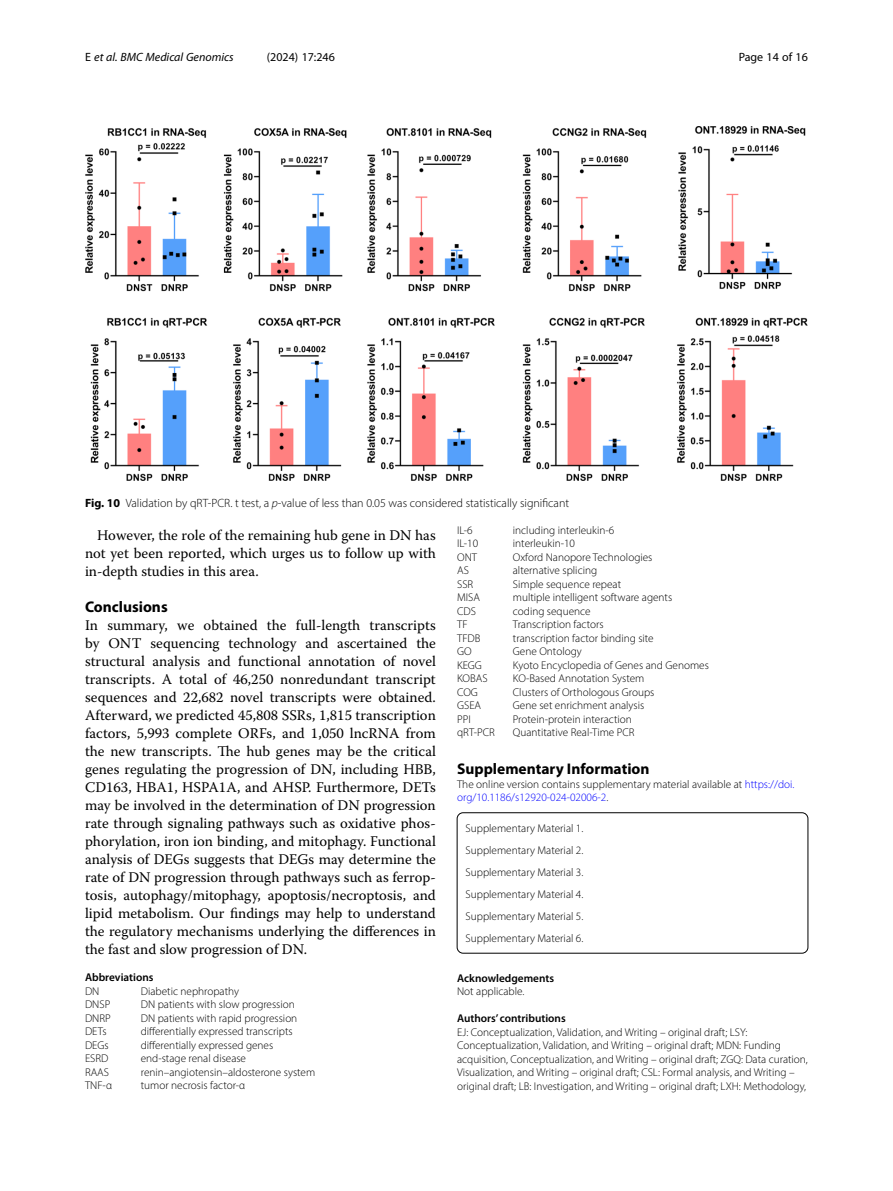
<style>
.page{position:relative;width:893px;height:1191px;background:#fff}
.page>*{position:absolute;margin:0;border:0;box-sizing:border-box;transform-origin:0 0}
.Head_1{font:700 15.45px "Myriad Pro";color:#000}
.Body_Text{font:14.7px/18px "Warnock Pro";color:#000;text-align:justify}
.Body_Text_Indent{font:14.7px/18px "Warnock Pro";color:#000;text-align:justify}
.Figure_Caption{font:300 12px "Myriad Pro";color:#000}
.t1{font:italic 12px "Myriad Pro";color:#000}
.t2{font:12px "Myriad Pro";color:#000}
.Abbreviation_Para_1{font:300 11.25px "Myriad Pro";color:#000}
.Author_Contribution{font:300 11.25px/13.5px "Myriad Pro";color:#000}
.Additional_File_Info{font:300 11.25px "Myriad Pro";color:#000}
.Article_Note_ESM{font:300 11.25px/13.5px "Myriad Pro";color:#000}
.Endmatter_Heading{font:600 11.25px "Myriad Pro";color:#000}
.Acknowledgements{font:300 11.25px "Myriad Pro";color:#000}
.Abbrevation_Heading{font:600 11.25px "Myriad Pro";color:#000}
.s1{font-style:normal}
.s2{font-weight:700}
.s3{font-style:italic}
.s4{color:#00f}
</style>
<div class="page">
<div style="left:457px;top:812px;width:351px;height:141px;border:1px solid #000;border-radius:6px"></div>
<img style="left:85px;top:126px;width:723px;height:354px">
<p class="t1" style="left:85px;top:50px;width:150px"><span class="s1">E</span> et al. BMC Medical Genomics</p>
<p class="t2" style="left:267px;top:50px;width:70px">(2024) 17:246</p>
<p class="t2" style="left:739px;top:50px;width:71px">Page 14 of 16</p>
<p class="Figure_Caption" style="left:85px;top:496px;width:486px"><span class="s2">Fig. 10</span> Validation by qRT-PCR. t test, a <span class="s3">p</span>-value of less than 0.05 was considered statistically significant</p>
<p class="Body_Text_Indent" style="left:85px;top:526px;width:352px;text-indent:12px">However, the role of the remaining hub gene in DN has not yet been reported, which urges us to follow up with in-depth studies in this area.</p>
<p class="Head_1" style="left:85px;top:597px;width:84px">Conclusions</p>
<p class="Body_Text" style="left:85px;top:616px;width:352px">In summary, we obtained the full-length transcripts by ONT sequencing technology and ascertained the structural analysis and functional annotation of novel transcripts. A total of 46,250 nonredundant transcript sequences and 22,682 novel transcripts were obtained.<br>Afterward, we predicted 45,808 SSRs, 1,815 transcription factors, 5,993 complete ORFs, and 1,050 lncRNA from the new transcripts. The hub genes may be the critical genes regulating the progression of DN, including HBB, CD163, HBA1, HSPA1A, and AHSP. Furthermore, DETs may be involved in the determination of DN progression rate through signaling pathways such as oxidative phos&shy;phorylation, iron ion binding, and mitophagy. Functional analysis of DEGs suggests that DEGs may determine the rate of DN progression through pathways such as ferrop&shy;tosis, autophagy/mitophagy, apoptosis/necroptosis, and lipid metabolism. Our findings may help to understand the regulatory mechanisms underlying the differences in the fast and slow progression of DN.</p>
<p class="Abbrevation_Heading" style="left:85px;top:970px;width:70px">Abbreviations</p>
<p class="Abbreviation_Para_1" style="left:85px;top:984px;width:16px">DN</p>
<p class="Abbreviation_Para_1" style="left:141px;top:984px;width:100px">Diabetic nephropathy</p>
<p class="Abbreviation_Para_1" style="left:85px;top:997px;width:27px">DNSP</p>
<p class="Abbreviation_Para_1" style="left:141px;top:997px;width:156px">DN patients with slow progression</p>
<p class="Abbreviation_Para_1" style="left:85px;top:1011px;width:27px">DNRP</p>
<p class="Abbreviation_Para_1" style="left:141px;top:1011px;width:158px">DN patients with rapid progression</p>
<p class="Abbreviation_Para_1" style="left:85px;top:1024px;width:23px">DETs</p>
<p class="Abbreviation_Para_1" style="left:141px;top:1024px;width:154px">differentially expressed transcripts</p>
<p class="Abbreviation_Para_1" style="left:85px;top:1038px;width:25px">DEGs</p>
<p class="Abbreviation_Para_1" style="left:141px;top:1038px;width:134px">differentially expressed genes</p>
<p class="Abbreviation_Para_1" style="left:85px;top:1051px;width:25px">ESRD</p>
<p class="Abbreviation_Para_1" style="left:141px;top:1051px;width:107px">end-stage renal disease</p>
<p class="Abbreviation_Para_1" style="left:85px;top:1065px;width:26px">RAAS</p>
<p class="Abbreviation_Para_1" style="left:141px;top:1065px;width:176px">renin–angiotensin–aldosterone system</p>
<p class="Abbreviation_Para_1" style="left:85px;top:1078px;width:28px">TNF-α</p>
<p class="Abbreviation_Para_1" style="left:141px;top:1078px;width:106px">tumor necrosis factor-α</p>
<p class="Abbreviation_Para_1" style="left:457px;top:523px;width:17px">IL-6</p>
<p class="Abbreviation_Para_1" style="left:513px;top:523px;width:103px">including interleukin-6</p>
<p class="Abbreviation_Para_1" style="left:457px;top:536px;width:23px">IL-10</p>
<p class="Abbreviation_Para_1" style="left:513px;top:536px;width:64px">interleukin-10</p>
<p class="Abbreviation_Para_1" style="left:457px;top:550px;width:21px">ONT</p>
<p class="Abbreviation_Para_1" style="left:513px;top:550px;width:141px">Oxford Nanopore Technologies</p>
<p class="Abbreviation_Para_1" style="left:457px;top:563px;width:13px">AS</p>
<p class="Abbreviation_Para_1" style="left:513px;top:563px;width:86px">alternative splicing</p>
<p class="Abbreviation_Para_1" style="left:457px;top:577px;width:18px">SSR</p>
<p class="Abbreviation_Para_1" style="left:513px;top:577px;width:110px">Simple sequence repeat</p>
<p class="Abbreviation_Para_1" style="left:457px;top:590px;width:24px">MISA</p>
<p class="Abbreviation_Para_1" style="left:513px;top:590px;width:161px">multiple intelligent software agents</p>
<p class="Abbreviation_Para_1" style="left:457px;top:604px;width:20px">CDS</p>
<p class="Abbreviation_Para_1" style="left:513px;top:604px;width:79px">coding sequence</p>
<p class="Abbreviation_Para_1" style="left:457px;top:617px;width:12px">TF</p>
<p class="Abbreviation_Para_1" style="left:513px;top:617px;width:92px">Transcription factors</p>
<p class="Abbreviation_Para_1" style="left:457px;top:631px;width:25px">TFDB</p>
<p class="Abbreviation_Para_1" style="left:513px;top:631px;width:142px">transcription factor binding site</p>
<p class="Abbreviation_Para_1" style="left:457px;top:644px;width:16px">GO</p>
<p class="Abbreviation_Para_1" style="left:513px;top:644px;width:70px">Gene Ontology</p>
<p class="Abbreviation_Para_1" style="left:457px;top:658px;width:26px">KEGG</p>
<p class="Abbreviation_Para_1" style="left:513px;top:658px;width:197px">Kyoto Encyclopedia of Genes and Genomes</p>
<p class="Abbreviation_Para_1" style="left:457px;top:671px;width:32px">KOBAS</p>
<p class="Abbreviation_Para_1" style="left:513px;top:671px;width:133px">KO-Based Annotation System</p>
<p class="Abbreviation_Para_1" style="left:457px;top:685px;width:22px">COG</p>
<p class="Abbreviation_Para_1" style="left:513px;top:685px;width:143px">Clusters of Orthologous Groups</p>
<p class="Abbreviation_Para_1" style="left:457px;top:698px;width:26px">GSEA</p>
<p class="Abbreviation_Para_1" style="left:513px;top:698px;width:133px">Gene set enrichment analysis</p>
<p class="Abbreviation_Para_1" style="left:457px;top:712px;width:15px">PPI</p>
<p class="Abbreviation_Para_1" style="left:513px;top:712px;width:120px">Protein-protein interaction</p>
<p class="Abbreviation_Para_1" style="left:457px;top:725px;width:39px">qRT-PCR</p>
<p class="Abbreviation_Para_1" style="left:513px;top:725px;width:123px">Quantitative Real-Time PCR</p>
<p class="Head_1" style="left:457px;top:759px;width:194px">Supplementary Information</p>
<p class="Article_Note_ESM" style="left:457px;top:777px;width:339px">The online version contains supplementary material available at <span class="s4">https://doi. org/10.1186/s12920-024-02006-2</span>.</p>
<p class="Additional_File_Info" style="left:466px;top:821px;width:119px">Supplementary Material 1.</p>
<p class="Additional_File_Info" style="left:466px;top:843px;width:119px">Supplementary Material 2.</p>
<p class="Additional_File_Info" style="left:466px;top:865px;width:119px">Supplementary Material 3.</p>
<p class="Additional_File_Info" style="left:466px;top:887px;width:119px">Supplementary Material 4.</p>
<p class="Additional_File_Info" style="left:466px;top:909px;width:119px">Supplementary Material 5.</p>
<p class="Additional_File_Info" style="left:466px;top:931px;width:119px">Supplementary Material 6.</p>
<p class="Endmatter_Heading" style="left:457px;top:970px;width:98px">Acknowledgements</p>
<p class="Acknowledgements" style="left:457px;top:984px;width:69px">Not applicable.</p>
<p class="Endmatter_Heading" style="left:457px;top:1011px;width:110px">Authors’ contributions</p>
<p class="Author_Contribution" style="left:457px;top:1025px;width:352px">EJ: Conceptualization, Validation, and Writing – original draft; LSY:<br>Conceptualization, Validation, and Writing – original draft; MDN: Funding acquisition, Conceptualization, and Writing – original draft; ZGQ: Data curation, Visualization, and Writing – original draft; CSL: Formal analysis, and Writing – original draft; LB: Investigation, and Writing – original draft; LXH: Methodology,</p>
</div>
